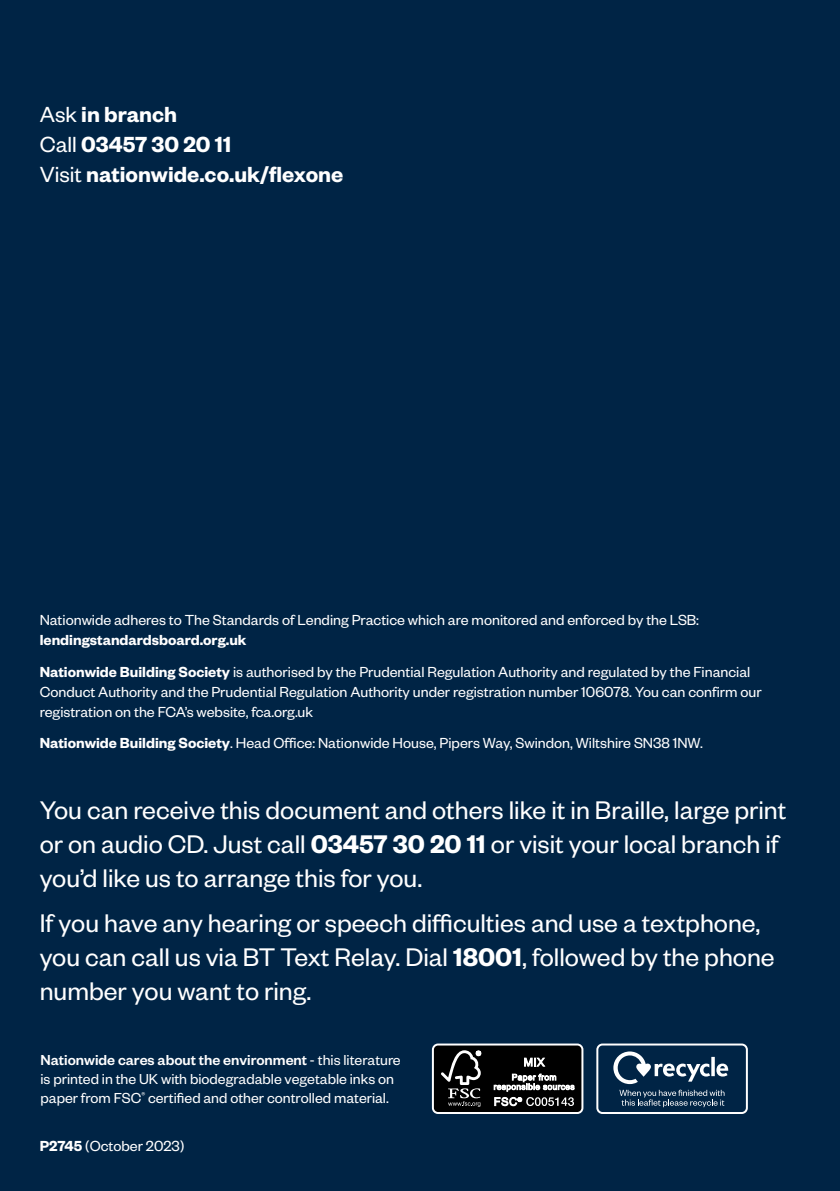
<style>
.page{position:relative;width:840px;height:1191px;background:#fff}
.page>*{position:absolute;margin:0;border:0;box-sizing:border-box;transform-origin:0 0}
.t1{font:28px/34px "Founders Grotesk";color:#fff}
.t2{font:600 24px "Founders Grotesk";color:#fff}
.t3{font:16px/20px "Founders Grotesk";color:#fff}
.t4{font:15.8px/19px "Founders Grotesk";color:#fff}
.s1{font-weight:400}
.s2{font-weight:600}
.s3{font-weight:500}
</style>
<div class="page">
<div style="left:0;top:0;width:839px;height:1191px;background:#002445"></div>
<div style="left:596px;top:1043px;width:151px;height:71px;border:2px solid #fff;border-radius:5px"></div>
<svg style="left:613px;top:1051px;width:114px;height:56px"></svg>
<div style="left:432px;top:1044px;width:150px;height:69px;background:#000;border-radius:5px"></div>
<div style="left:431px;top:1043px;width:152px;height:71px;border:2px solid #fff;border-radius:5px"></div>
<svg style="left:441px;top:1050px;width:39px;height:57px"></svg>
<svg style="left:524px;top:1058px;width:20px;height:8px"></svg>
<svg style="left:494px;top:1074px;width:80px;height:17px"></svg>
<svg style="left:494px;top:1097px;width:79px;height:9px"></svg>
<p class="t2" style="left:40px;top:99px;width:139px"><span class="s1">Ask</span> in branch</p>
<p class="t2" style="left:40px;top:129px;width:193px"><span class="s1">Call</span> 03457 30 20 11</p>
<p class="t2" style="left:40px;top:159px;width:305px"><span class="s1">Visit</span> nationwide.co.uk/flexone</p>
<p class="t3" style="left:40px;top:609px;width:660px">Nationwide adheres to The Standards of Lending Practice which are monitored and enforced by the LSB: <span class="s2">lendingstandardsboard.org.uk</span></p>
<p class="t3" style="left:40px;top:660px;width:723px"><span class="s2">Nationwide Building Society</span> is authorised by the Prudential Regulation Authority and regulated by the Financial<br>Conduct Authority and the Prudential Regulation Authority under registration number 106078. You can confirm our registration on the FCA’s website, fca.org.uk</p>
<p class="t3" style="left:40px;top:732px;width:664px"><span class="s2">Nationwide Building Society</span>. Head Office: Nationwide House, Pipers Way, Swindon, Wiltshire SN38 1NW.</p>
<p class="t1" style="left:40px;top:791px;width:747px">You can receive this document and others like it in Braille, large print or on audio CD. Just call <span class="s2">03457 30 20 11</span> or visit your local branch if you’d like us to arrange this for you.</p>
<p class="t1" style="left:40px;top:904px;width:736px">If you have any hearing or speech difficulties and use a textphone, you can call us via BT Text Relay. Dial <span class="s2">18001</span>, followed by the phone number you want to ring.</p>
<p class="t4" style="left:40px;top:1049px;width:361px"><span class="s3">Nationwide cares about the environment</span> - this literature is printed in the UK with biodegradable vegetable inks on paper from FSC<sup>®</sup> certified and other controlled material.</p>
<p class="t3" style="left:40px;top:1135px;width:146px"><span class="s2">P2745</span> (October 2023)</p>
</div>
